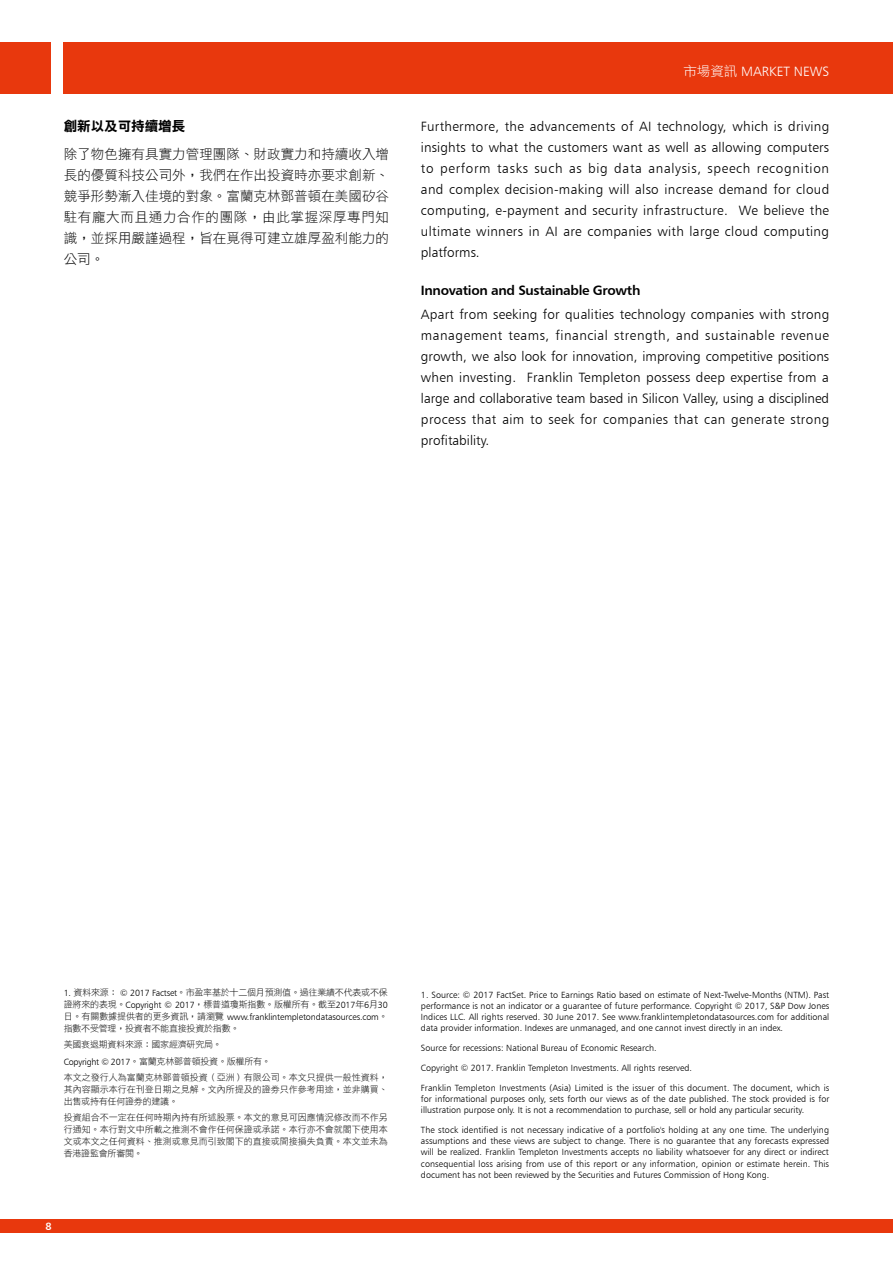
<style>
.page{position:relative;width:893px;height:1263px;background:#fff}
.page>*{position:absolute;margin:0;border:0;box-sizing:border-box;transform-origin:0 0}
.t1{font:13.5px/21px "Humanist 777 BT Light B";letter-spacing:.025em;color:#000;text-align:justify}
.t2{font:13.5px/21px "DF Li Hei Lt HK BF";letter-spacing:.025em;color:#000;text-align:justify}
.t3{font:13.5px "Humanist 777 BT Bold B";letter-spacing:-.025em;color:#000}
.t4{font:13.5px "Humanist 777 BT Light B";color:#fff}
.t5{font:13.5px "DF Li Hei Bd HK BF";color:#000}
.t6{font:10.5px "Humanist 777 BT Bold B";color:#fff}
.t7{font:9px/11.2px "Humanist 777 BT Light B";color:#000;text-align:justify}
.t8{font:9px/12px "DF Li Hei Lt HK BF";letter-spacing:-.02em;color:#000}
.t9{font:9px/12px "DF Li Hei Lt HK BF";color:#000}
.s1{font-family:"DF Li Hei Lt HK BF"}
.s2{font-family:"Humanist 777 BT Light B"}
</style>
<div class="page">
<div style="left:0;top:43px;width:51px;height:51px;background:#e8380d"></div>
<div style="left:64px;top:43px;width:829px;height:51px;background:#e8380d"></div>
<div style="left:0;top:1219px;width:893px;height:14px;background:#e8380d"></div>
<h1 class="t5" style="left:64px;top:119px;width:123px">創新以及可持續增長</h1>
<h1 class="t2" style="left:64px;top:144px;width:327px">除了物色擁有具實力管理團隊、財政實力和持續收入增長的優質科技公司外，我們在作出投資時亦要求創新、競爭形勢漸入佳境的對象。富蘭克林鄧普頓在美國矽谷駐有龐大而且通力合作的團隊，由此掌握深厚專門知識，並採用嚴謹過程，旨在覓得可建立雄厚盈利能力的公司。</h1>
<h1 class="t4" style="left:683px;top:63px;width:147px"><span class="s1">市場資訊</span> MARKET NEWS</h1>
<p class="t1" style="left:421px;top:115px;width:410px">Furthermore, the advancements of AI technology, which is driving insights to what the customers want as well as allowing computers to perform tasks such as big data analysis, speech recognition and complex decision-making will also increase demand for cloud computing, e-payment and security infrastructure. We believe the ultimate winners in AI are companies with large cloud computing platforms.</p>
<h1 class="t3" style="left:421px;top:281px;width:221px">Innovation and Sustainable Growth</h1>
<p class="t1" style="left:421px;top:304px;width:410px">Apart from seeking for qualities technology companies with strong management teams, financial strength, and sustainable revenue growth, we also look for innovation, improving competitive positions when investing. Franklin Templeton possess deep expertise from a large and collaborative team based in Silicon Valley, using a disciplined process that aim to seek for companies that can generate strong profitability.</p>
<p class="t8" style="left:64px;top:987px;width:326px"><span class="s2">1.</span> 資料來源： <span class="s2">© 2017 Factset</span>。市盈率基於十二個月預測值。過往業績不代表或不保證將來的表現。<span class="s2">Copyright © 2017</span>，標普道瓊斯指數。版權所有。截至<span class="s2">2017</span>年<span class="s2">6</span>月<span class="s2">30</span></p>
<p class="t7" style="left:64px;top:1011px;width:325px"><span class="s1">日。有關數據提供者的更多資訊，請瀏覽</span> www.franklintempletondatasources.com<span class="s1">。</span></p>
<p class="t8" style="left:64px;top:1021px;width:325px;line-height:16.2px">指數不受管理，投資者不能直接投資於指數。<br>美國衰退期資料來源：國家經濟研究局。<br><span class="s2">Copyright © 2017</span>。富蘭克林鄧普頓投資。版權所有。<br>本文之發行人為富蘭克林鄧普頓投資（亞洲）有限公司。本文只提供一般性資料，</p>
<p class="t9" style="left:64px;top:1084px;width:325px">其內容顯示本行在刊登日期之見解。文內所提及的證券只作參考用途，並非購買、出售或持有任何證券的建議。</p>
<p class="t8" style="left:64px;top:1112px;width:325px;text-align:justify">投資組合不一定在任何時期內持有所述股票。本文的意見可因應情況修改而不作另行通知。本行對文中所載之推測不會作任何保證或承諾。本行亦不會就閣下使用本文或本文之任何資料、推測或意見而引致閣下的直接或間接損失負責。本文並未為香港證監會所審閱。</p>
<p class="t6" style="left:46px;top:1220px;width:8px">8</p>
<p class="t7" style="left:421px;top:989px;width:410px">1. Source: © 2017 FactSet. Price to Earnings Ratio based on estimate of Next-Twelve-Months (NTM). Past performance is not an indicator or a guarantee of future performance. Copyright © 2017, S&amp;P Dow Jones Indices LLC. All rights reserved. 30 June 2017. See www.franklintempletondatasources.com for additional data provider information. Indexes are unmanaged, and one cannot invest directly in an index.</p>
<p class="t7" style="left:421px;top:1038px;width:410px;line-height:19.8px;text-align:left">Source for recessions: National Bureau of Economic Research.<br>Copyright © 2017. Franklin Templeton Investments. All rights reserved.<br>Franklin Templeton Investments (Asia) Limited is the issuer of this document. The document, which is</p>
<p class="t7" style="left:421px;top:1093px;width:410px">for informational purposes only, sets forth our views as of the date published. The stock provided is for illustration purpose only. It is not a recommendation to purchase, sell or hold any particular security.</p>
<p class="t7" style="left:421px;top:1124px;width:410px">The stock identified is not necessary indicative of a portfolio's holding at any one time. The underlying assumptions and these views are subject to change. There is no guarantee that any forecasts expressed will be realized. Franklin Templeton Investments accepts no liability whatsoever for any direct or indirect consequential loss arising from use of this report or any information, opinion or estimate herein. This document has not been reviewed by the Securities and Futures Commission of Hong Kong.</p>
</div>
